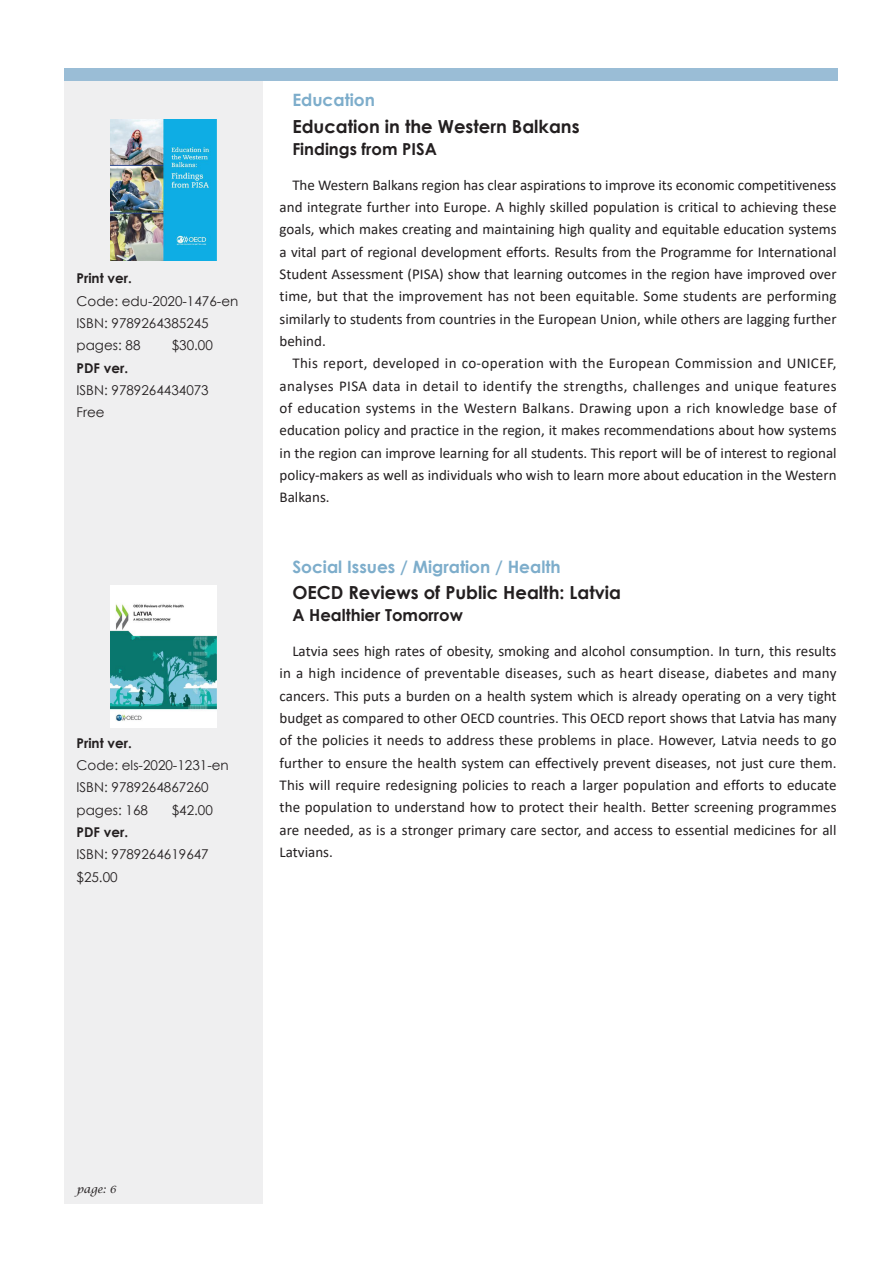
<style>
.page{position:relative;width:893px;height:1263px;background:#fff}
.page>*{position:absolute;margin:0;border:0;box-sizing:border-box;transform-origin:0 0}
.t1{font:700 18px "Century Gothic";color:#231f20}
.t2{font:700 16.95px "Century Gothic";color:#7dadcb}
.t3{font:700 16.5px "Century Gothic";color:#231f20}
.t4{font:15px/22.4px "Calibri";color:#231f20;text-align:justify}
.t5{font:13.5px "Century Gothic";color:#231f20}
.t6{font:700 13.5px "Century Gothic";color:#231f20}
.t7{font:italic 10.65px "Lucida Calligraphy";color:#231f20}
</style>
<div class="page">
<div style="left:64px;top:81px;width:199px;height:1122px;background:#efeff0"></div>
<div style="left:64px;top:69px;width:774px;height:12px;background:#9abdd6"></div>
<img style="left:111px;top:119px;width:106px;height:142px">
<img style="left:111px;top:585px;width:106px;height:142px">
<p class="t6" style="left:77px;top:268px;width:57px">Print ver.</p>
<p class="t5" style="left:77px;top:291px;width:163px">Code: edu-2020-1476-en</p>
<p class="t5" style="left:77px;top:314px;width:134px">ISBN: 9789264385245</p>
<p class="t5" style="left:77px;top:336px;width:65px">pages: 88</p>
<p class="t5" style="left:172px;top:336px;width:43px">$30.00</p>
<p class="t6" style="left:77px;top:357px;width:53px">PDF ver.</p>
<p class="t5" style="left:77px;top:381px;width:134px">ISBN: 9789264434073</p>
<p class="t5" style="left:77px;top:403px;width:30px">Free</p>
<p class="t6" style="left:77px;top:732px;width:57px">Print ver.</p>
<p class="t5" style="left:77px;top:756px;width:154px">Code: els-2020-1231-en</p>
<p class="t5" style="left:77px;top:778px;width:134px">ISBN: 9789264867260</p>
<p class="t5" style="left:77px;top:800px;width:73px">pages: 168</p>
<p class="t5" style="left:172px;top:800px;width:43px">$42.00</p>
<p class="t6" style="left:77px;top:822px;width:53px">PDF ver.</p>
<p class="t5" style="left:77px;top:845px;width:134px">ISBN: 9789264619647</p>
<p class="t5" style="left:77px;top:867px;width:43px">$25.00</p>
<p class="t2" style="left:292px;top:87px;width:84px">Education</p>
<p class="t1" style="left:292px;top:113px;width:289px">Education in the Western Balkans</p>
<p class="t3" style="left:292px;top:136px;width:146px">Findings from PISA</p>
<p class="t4" style="left:280px;top:173px;width:559px;text-indent:13px">The Western Balkans region has clear aspirations to improve its economic competitiveness and integrate further into Europe. A highly skilled population is critical to achieving these goals, which makes creating and maintaining high quality and equitable education systems a vital part of regional development efforts. Results from the Programme for International Student Assessment (PISA) show that learning outcomes in the region have improved over time, but that the improvement has not been equitable. Some students are performing similarly to students from countries in the European Union, while others are lagging further behind.</p>
<p class="t4" style="left:280px;top:352px;width:559px;text-indent:13px">This report, developed in co-operation with the European Commission and UNICEF, analyses PISA data in detail to identify the strengths, challenges and unique features of education systems in the Western Balkans. Drawing upon a rich knowledge base of education policy and practice in the region, it makes recommendations about how systems in the region can improve learning for all students. This report will be of interest to regional policy-makers as well as individuals who wish to learn more about education in the Western Balkans.</p>
<p class="t2" style="left:292px;top:554px;width:270px">Social Issues / Migration / Health</p>
<p class="t1" style="left:292px;top:579px;width:330px">OECD Reviews of Public Health: Latvia</p>
<p class="t3" style="left:292px;top:603px;width:172px">A Healthier Tomorrow</p>
<p class="t4" style="left:280px;top:640px;width:559px;text-indent:13px">Latvia sees high rates of obesity, smoking and alcohol consumption. In turn, this results in a high incidence of preventable diseases, such as heart disease, diabetes and many cancers. This puts a burden on a health system which is already operating on a very tight budget as compared to other OECD countries. This OECD report shows that Latvia has many of the policies it needs to address these problems in place. However, Latvia needs to go further to ensure the health system can effectively prevent diseases, not just cure them.<br>This will require redesigning policies to reach a larger population and efforts to educate the population to understand how to protect their health. Better screening programmes are needed, as is a stronger primary care sector, and access to essential medicines for all Latvians.</p>
<p class="t7" style="left:77px;top:1183px;width:41px">page: 6</p>
</div>
